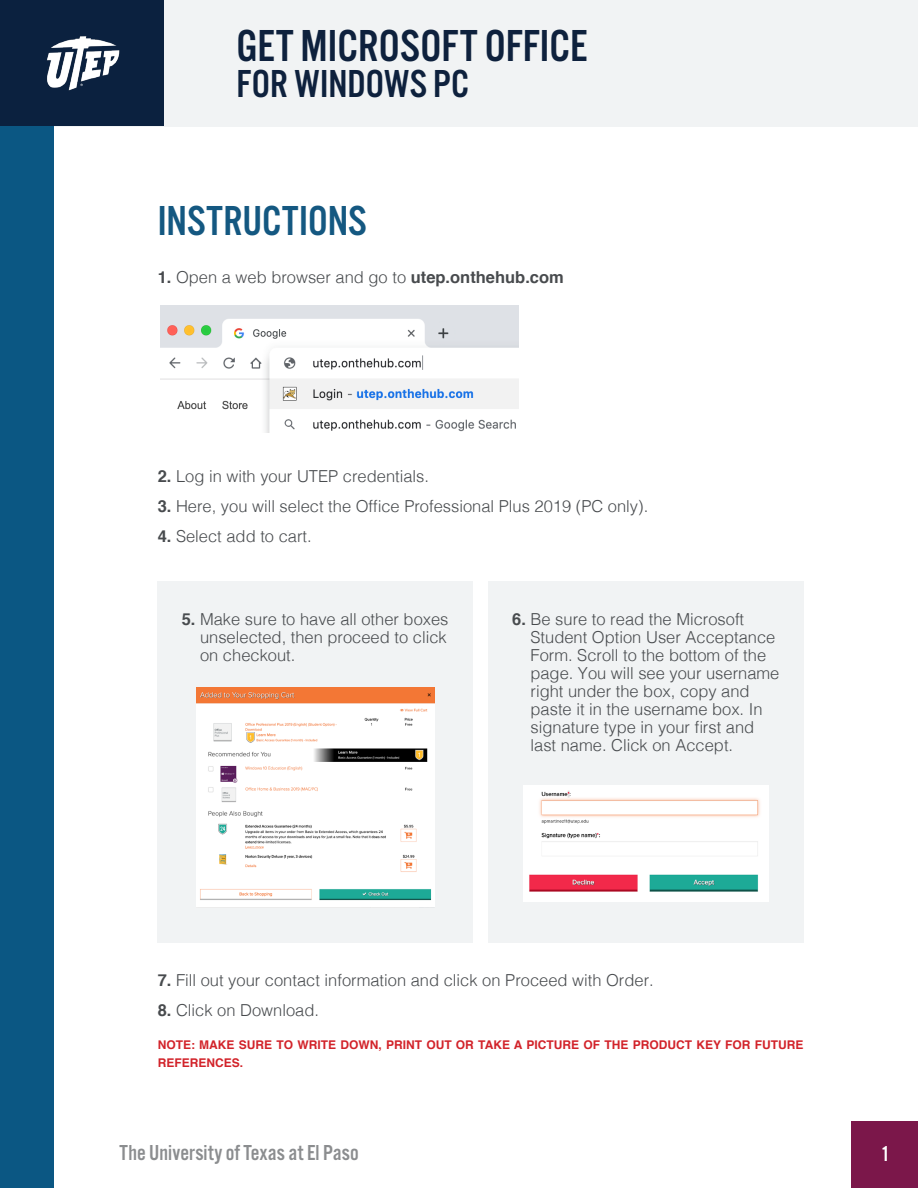
<style>
.page{position:relative;width:918px;height:1188px;background:#fff}
.page>*{position:absolute;margin:0;border:0;box-sizing:border-box;transform-origin:0 0}
.t1{font:46.5px "Alternate Got No 3 D";color:#0e213d}
.t2{font:43.5px "Alternate Got No 3 D";color:#145881}
.t3{font:40.5px "Alternate Got No 3 D";color:#0e213d}
.t4{font:22.5px "Alternate Got No 3 D";color:#8b8d8f}
.t5{font:22.5px "Alternate Got No 3 D";color:#fff}
.t6{font:300 16.5px/18px "Helvetica";color:#484b4e;text-align:justify}
.t7{font:700 12px/18px "Helvetica";color:#d2232a}
.s1{font-weight:700}
</style>
<div class="page">
<div style="left:158px;top:582px;width:315px;height:361px;background:#f1f3f4"></div>
<div style="left:488px;top:582px;width:316px;height:361px;background:#f1f3f4"></div>
<div style="left:0;top:0;width:918px;height:126px;background:#f1f3f4"></div>
<div style="left:852px;top:1122px;width:66px;height:66px;background:#7b174a"></div>
<div style="left:1px;top:0;width:52px;height:1187px;background:#0b5783"></div>
<div style="left:0;top:0;width:54px;height:1188px;border:2px solid #0b5783"></div>
<div style="left:1px;top:0;width:163px;height:125px;background:#0b213f"></div>
<img style="left:47px;top:36px;width:73px;height:55px">
<img style="left:160px;top:316px;width:359px;height:117px">
<div style="left:160px;top:305px;width:359px;height:11px;background:#dee1e6"></div>
<img style="left:197px;top:688px;width:237px;height:219px">
<img style="left:524px;top:786px;width:244px;height:116px">
<h1 class="t1" style="left:237px;top:21px;width:352px">GET MICROSOFT OFFICE</h1>
<h3 class="t3" style="left:237px;top:62px;width:234px">FOR WINDOWS PC</h3>
<h2 class="t2" style="left:158px;top:198px;width:211px">INSTRUCTIONS</h2>
<p class="t6" style="left:158px;top:267px;width:408px"><span class="s1">1.</span> Open a web browser and go to <span class="s1">utep.onthehub.com</span></p>
<p class="t6" style="left:158px;top:466px;width:273px"><span class="s1">2.</span> Log in with your UTEP credentials.</p>
<p class="t6" style="left:158px;top:496px;width:492px"><span class="s1">3.</span> Here, you will select the Office Professional Plus 2019 (PC only).</p>
<p class="t6" style="left:158px;top:526px;width:156px"><span class="s1">4.</span> Select add to cart.</p>
<p class="t6" style="left:200px;top:609px;width:250px;text-indent:-18px"><span class="s1">5.</span> Make sure to have all other boxes unselected, then proceed to click on checkout.</p>
<p class="t6" style="left:530px;top:609px;width:251px;text-align:left;text-indent:-18px"><span class="s1">6.</span> Be sure to read the Microsoft<br>Student Option User Acceptance<br>Form. Scroll to the bottom of the page. You will see your username right under the box, copy and paste it in the username box. In signature type in your first and last name. Click on Accept.</p>
<p class="t6" style="left:158px;top:970px;width:498px"><span class="s1">7.</span> Fill out your contact information and click on Proceed with Order.</p>
<p class="t6" style="left:158px;top:1000px;width:163px"><span class="s1">8.</span> Click on Download.</p>
<p class="t7" style="left:158px;top:1036px;width:647px">NOTE: MAKE SURE TO WRITE DOWN, PRINT OUT OR TAKE A PICTURE OF THE PRODUCT KEY FOR FUTURE<br>REFERENCES.</p>
<h3 class="t4" style="left:120px;top:1140px;width:241px">The University of Texas at El Paso</h3>
<h3 class="t5" style="left:881px;top:1142px;width:11px">1</h3>
</div>
